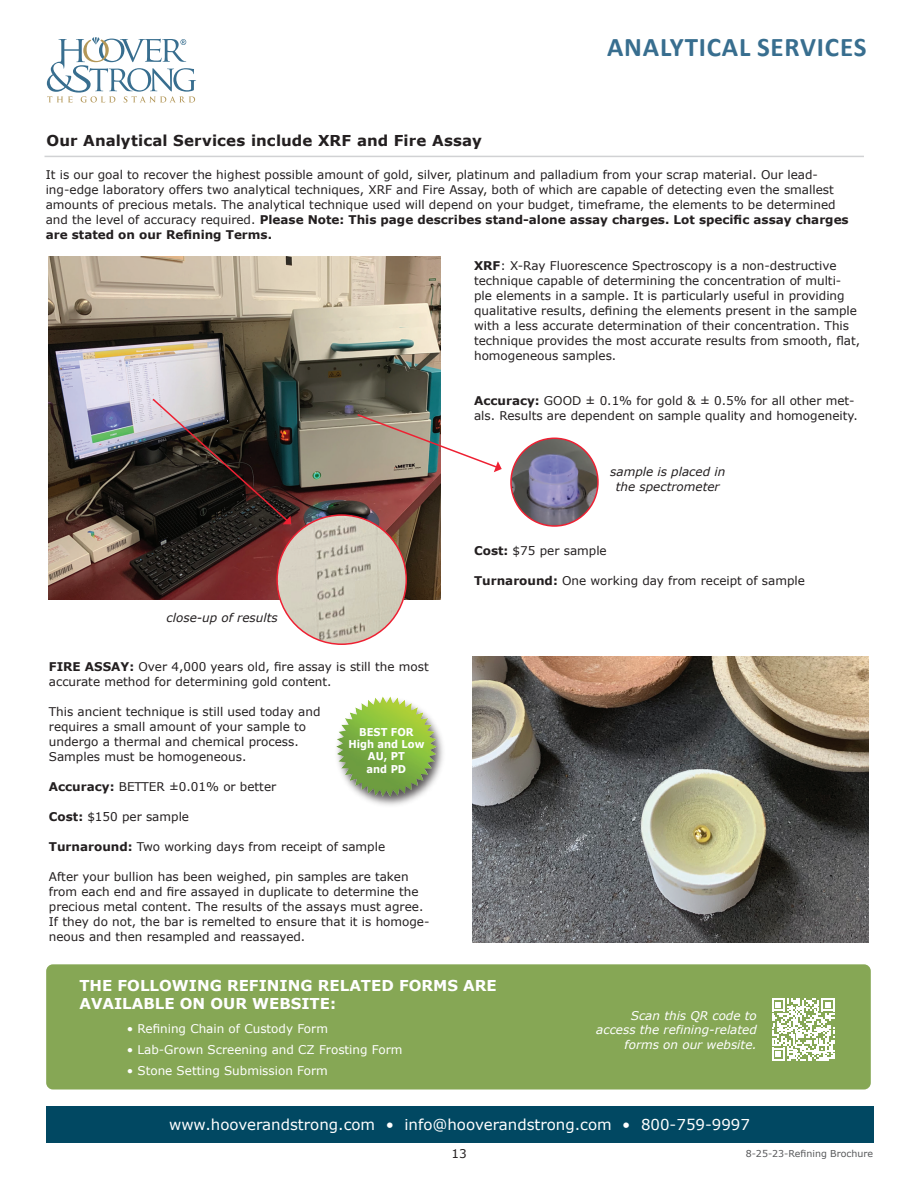
<style>
.page{position:relative;width:918px;height:1188px;background:#fff}
.page>*{position:absolute;margin:0;border:0;box-sizing:border-box;transform-origin:0 0}
.Footers{font:700 27px "Calibri";letter-spacing:.03em;color:#386e8f}
.t1{font:15px "Verdana";color:#fff}
.t2{font:700 15px/18px "Verdana";color:#fff}
.PageEdgeName{font:700 15px "Verdana";letter-spacing:.005em;color:#231f20}
.t3{font:12px/15px "Verdana";color:#231f20}
.t4{font:12px "Verdana";color:#fff}
.Body{font:italic 12px/14.4px "Verdana";color:#fff;text-align:right}
.t5{font:italic 12px/15px "Verdana";color:#231f20;text-align:center}
.t6{font:700 10.8px/12.3px "Verdana";color:#fff;text-align:center;scale:.92 1}
.t7{font:9.45px "Verdana";color:#57585a}
.s1{font-weight:700}
</style>
<div class="page">
<div style="left:46px;top:1106px;width:828px;height:37px;background:#014862"></div>
<img style="left:49px;top:257px;width:391px;height:342px">
<img style="left:301px;top:313px;width:126px;height:20px">
<svg style="left:47px;top:37px;width:149px;height:66px"></svg>
<hr style="left:45px;top:156px;width:819px;height:1px;background:#d1d2d4">
<div style="left:46px;top:964px;width:825px;height:126px;background:#86a755;border-radius:7px"></div>
<img style="left:473px;top:656px;width:395px;height:286px">
<svg style="left:772px;top:998px;width:63px;height:63px"></svg>
<img style="left:277px;top:515px;width:129px;height:129px;border-radius:65px">
<svg style="left:356px;top:413px;width:146px;height:59px"></svg>
<svg style="left:151px;top:397px;width:140px;height:127px;background:#3a3432"></svg>
<img style="left:511px;top:438px;width:87px;height:88px;border-radius:44px">
<div style="left:510px;top:438px;width:89px;height:89px;border:2px solid #ee2032;border-radius:50%"></div>
<div style="left:334px;top:696px;width:113px;height:112px;background:#231f20;opacity:.75"></div>
<img style="left:336px;top:696px;width:101px;height:101px">
<p class="PageEdgeName" style="left:47px;top:131px;width:437px">Our Analytical Services include XRF and Fire Assay</p>
<p class="Footers" style="left:607px;top:28px;width:261px">ANALYTICAL SERVICES</p>
<p class="t3" style="left:46px;top:167px;width:805px">It is our goal to recover the highest possible amount of gold, silver, platinum and palladium from your scrap material. Our lead&shy;ing-edge laboratory offers two analytical techniques, XRF and Fire Assay, both of which are capable of detecting even the smallest amounts of precious metals. The analytical technique used will depend on your budget, timeframe, the elements to be determined and the level of accuracy required. <span class="s1">Please Note: This page describes stand-alone assay charges. Lot specific assay charges are stated on our Refining Terms.</span></p>
<p class="t3" style="left:474px;top:258px;width:388px"><span class="s1">XRF</span>: X-Ray Fluorescence Spectroscopy is a non-destructive technique capable of determining the concentration of multi&shy;ple elements in a sample. It is particularly useful in providing qualitative results, defining the elements present in the sample with a less accurate determination of their concentration. This technique provides the most accurate results from smooth, flat, homogeneous samples.</p>
<p class="t3" style="left:474px;top:393px;width:385px"><span class="s1">Accuracy:</span> GOOD ± 0.1% for gold &amp; ± 0.5% for all other met&shy;als. Results are dependent on sample quality and homogeneity.</p>
<p class="t5" style="left:610px;top:465px;width:117px">sample is placed in the spectrometer</p>
<p class="t5" style="left:167px;top:610px;width:113px">close-up of results</p>
<p class="t3" style="left:49px;top:660px;width:381px"><span class="s1">FIRE ASSAY:</span> Over 4,000 years old, fire assay is still the most accurate method for determining gold content.</p>
<p class="t3" style="left:49px;top:705px;width:273px">This ancient technique is still used today and requires a small amount of your sample to undergo a thermal and chemical process.<br>Samples must be homogeneous.</p>
<p class="t3" style="left:49px;top:780px;width:229px"><span class="s1">Accuracy:</span> BETTER ±0.01% or better</p>
<p class="t3" style="left:49px;top:810px;width:142px"><span class="s1">Cost:</span> $150 per sample</p>
<p class="t3" style="left:49px;top:840px;width:338px"><span class="s1">Turnaround:</span> Two working days from receipt of sample</p>
<p class="t3" style="left:49px;top:870px;width:382px">After your bullion has been weighed, pin samples are taken from each end and fire assayed in duplicate to determine the precious metal content. The results of the assays must agree.<br>If they do not, the bar is remelted to ensure that it is homoge&shy;neous and then resampled and reassayed.</p>
<p class="t6" style="left:348px;top:726px;width:84px">BEST FOR<br>High and Low</p>
<p class="t6" style="left:367px;top:750px;width:45px;text-align:left">AU, PT and PD</p>
<p class="t3" style="left:474px;top:543px;width:134px"><span class="s1">Cost:</span> $75 per sample</p>
<p class="t3" style="left:474px;top:573px;width:332px"><span class="s1">Turnaround:</span> One working day from receipt of sample</p>
<p class="t2" style="left:79px;top:976px;width:419px">THE FOLLOWING REFINING RELATED FORMS ARE<br>AVAILABLE ON OUR WEBSITE:</p>
<p class="t4" style="left:127px;top:1021px;width:203px">• Refining Chain of Custody Form</p>
<p class="t4" style="left:127px;top:1042px;width:277px">• Lab-Grown Screening and CZ Frosting Form</p>
<p class="t4" style="left:127px;top:1063px;width:203px">• Stone Setting Submission Form</p>
<p class="Body" style="left:596px;top:1009px;width:162px">Scan this QR code to access the refining-related forms on our website.</p>
<p class="t1" style="left:169px;top:1115px;width:582px">www.hooverandstrong.com • info@hooverandstrong.com • 800-759-9997</p>
<p class="t3" style="left:451px;top:1146px;width:17px">13</p>
<p class="t7" style="left:746px;top:1148px;width:129px">8-25-23-Refining Brochure</p>
</div>
